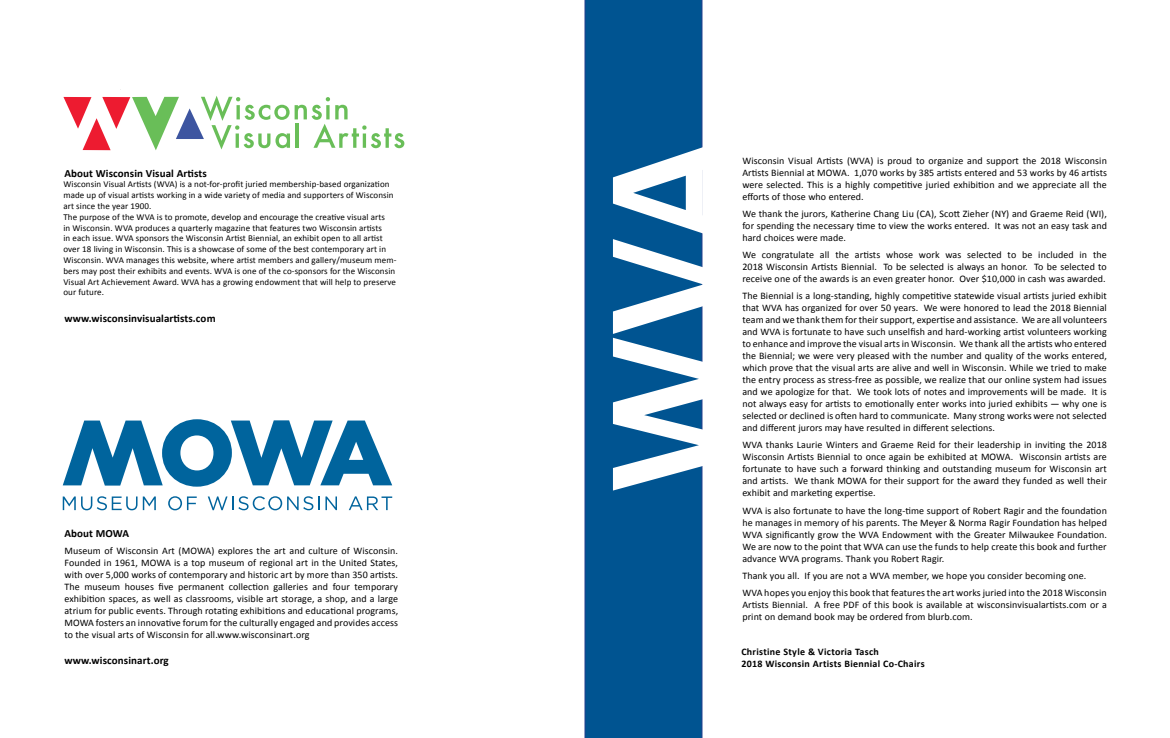
<style>
.page{position:relative;width:1170px;height:738px;background:#fff}
.page>*{position:absolute;margin:0;border:0;box-sizing:border-box;transform-origin:0 0}
.t1{font:500 177px "Franklin Gothic";color:#fff}
.t2{font:700 11px "Calibri";letter-spacing:.01em;color:#000}
.t3{font:10px/12px "Calibri";letter-spacing:.01em;color:#000;text-align:justify}
.t4{font:700 10px/12px "Calibri";letter-spacing:.03em;color:#000}
.t5{font:9px/10.8px "Calibri";letter-spacing:.01em;color:#000}
</style>
<div class="page">
<div style="left:584px;top:0;width:118px;height:738px;background:#005491"></div>
<svg style="left:63px;top:496px;width:93px;height:14px"></svg>
<svg style="left:168px;top:496px;width:29px;height:14px"></svg>
<svg style="left:208px;top:496px;width:129px;height:14px"></svg>
<svg style="left:349px;top:496px;width:43px;height:14px"></svg>
<svg style="left:63px;top:419px;width:329px;height:68px"></svg>
<svg style="left:63px;top:96px;width:341px;height:54px"></svg>
<p class="t2" style="left:64px;top:166px;width:144px">About Wisconsin Visual Artists</p>
<p class="t5" style="left:63px;top:179px;width:335px">Wisconsin Visual Artists (WVA) is a not-for-profit juried membership-based organization made up of visual artists working in a wide variety of media and supporters of Wisconsin art since the year 1900.<br>The purpose of the WVA is to promote, develop and encourage the creative visual arts<br>in Wisconsin. WVA produces a quarterly magazine that features two Wisconsin artists<br>in each issue. WVA sponsors the Wisconsin Artist Biennial, an exhibit open to all artist over 18 living in Wisconsin. This is a showcase of some of the best contemporary art in Wisconsin. WVA manages this website, where artist members and gallery/museum mem&shy;bers may post their exhibits and events. WVA is one of the co-sponsors for the Wisconsin Visual Art Achievement Award. WVA has a growing endowment that will help to preserve our future.</p>
<p class="t2" style="left:64px;top:311px;width:153px">www.wisconsinvisualartists.com</p>
<p class="t2" style="left:64px;top:527px;width:66px">About MOWA</p>
<p class="t3" style="left:64px;top:544px;width:335px">Museum of Wisconsin Art (MOWA) explores the art and culture of Wisconsin.<br>Founded in 1961, MOWA is a top museum of regional art in the United States, with over 5,000 works of contemporary and historic art by more than 350 artists.<br>The museum houses five permanent collection galleries and four temporary exhibition spaces, as well as classrooms, visible art storage, a shop, and a large atrium for public events. Through rotating exhibitions and educational programs, MOWA fosters an innovative forum for the culturally engaged and provides access to the visual arts of Wisconsin for all.www.wisconsinart.org</p>
<p class="t2" style="left:64px;top:654px;width:106px">www.wisconsinart.org</p>
<h1 class="t1" style="left:562px;top:492px;width:357px;rotate:-90deg">WVA</h1>
<p class="t3" style="left:742px;top:154px;width:366px">Wisconsin Visual Artists (WVA) is proud to organize and support the 2018 Wisconsin Artists Biennial at MOWA. 1,070 works by 385 artists entered and 53 works by 46 artists were selected. This is a highly competitive juried exhibition and we appreciate all the efforts of those who entered.</p>
<p class="t3" style="left:742px;top:208px;width:366px">We thank the jurors, Katherine Chang Liu (CA), Scott Zieher (NY) and Graeme Reid (WI), for spending the necessary time to view the works entered. It was not an easy task and hard choices were made.</p>
<p class="t3" style="left:742px;top:249px;width:366px">We congratulate all the artists whose work was selected to be included in the 2018 Wisconsin Artists Biennial. To be selected is always an honor. To be selected to receive one of the awards is an even greater honor. Over $10,000 in cash was awarded.</p>
<p class="t3" style="left:742px;top:290px;width:366px">The Biennial is a long-standing, highly competitive statewide visual artists juried exhibit that WVA has organized for over 50 years. We were honored to lead the 2018 Biennial team and we thank them for their support, expertise and assistance. We are all volunteers and WVA is fortunate to have such unselfish and hard-working artist volunteers working to enhance and improve the visual arts in Wisconsin. We thank all the artists who entered the Biennial; we were very pleased with the number and quality of the works entered, which prove that the visual arts are alive and well in Wisconsin. While we tried to make the entry process as stress-free as possible, we realize that our online system had issues and we apologize for that. We took lots of notes and improvements will be made. It is not always easy for artists to emotionally enter works into juried exhibits — why one is selected or declined is often hard to communicate. Many strong works were not selected and different jurors may have resulted in different selections.</p>
<p class="t3" style="left:742px;top:439px;width:366px">WVA thanks Laurie Winters and Graeme Reid for their leadership in inviting the 2018<br>Wisconsin Artists Biennial to once again be exhibited at MOWA. Wisconsin artists are fortunate to have such a forward thinking and outstanding museum for Wisconsin art and artists. We thank MOWA for their support for the award they funded as well their exhibit and marketing expertise.</p>
<p class="t3" style="left:742px;top:504px;width:366px">WVA is also fortunate to have the long-time support of Robert Ragir and the foundation he manages in memory of his parents. The Meyer &amp; Norma Ragir Foundation has helped WVA significantly grow the WVA Endowment with the Greater Milwaukee Foundation.<br>We are now to the point that WVA can use the funds to help create this book and further advance WVA programs. Thank you Robert Ragir.</p>
<p class="t3" style="left:742px;top:567px;width:366px;line-height:17.2px">Thank you all. If you are not a WVA member, we hope you consider becoming one.<br>WVA hopes you enjoy this book that features the art works juried into the 2018 Wisconsin</p>
<p class="t3" style="left:742px;top:599px;width:366px">Artists Biennial. A free PDF of this book is available at wisconsinvisualartists.com or a print on demand book may be ordered from blurb.com.</p>
<p class="t4" style="left:741px;top:645px;width:185px">Christine Style &amp; Victoria Tasch<br>2018 Wisconsin Artists Biennial Co-Chairs</p>
</div>
